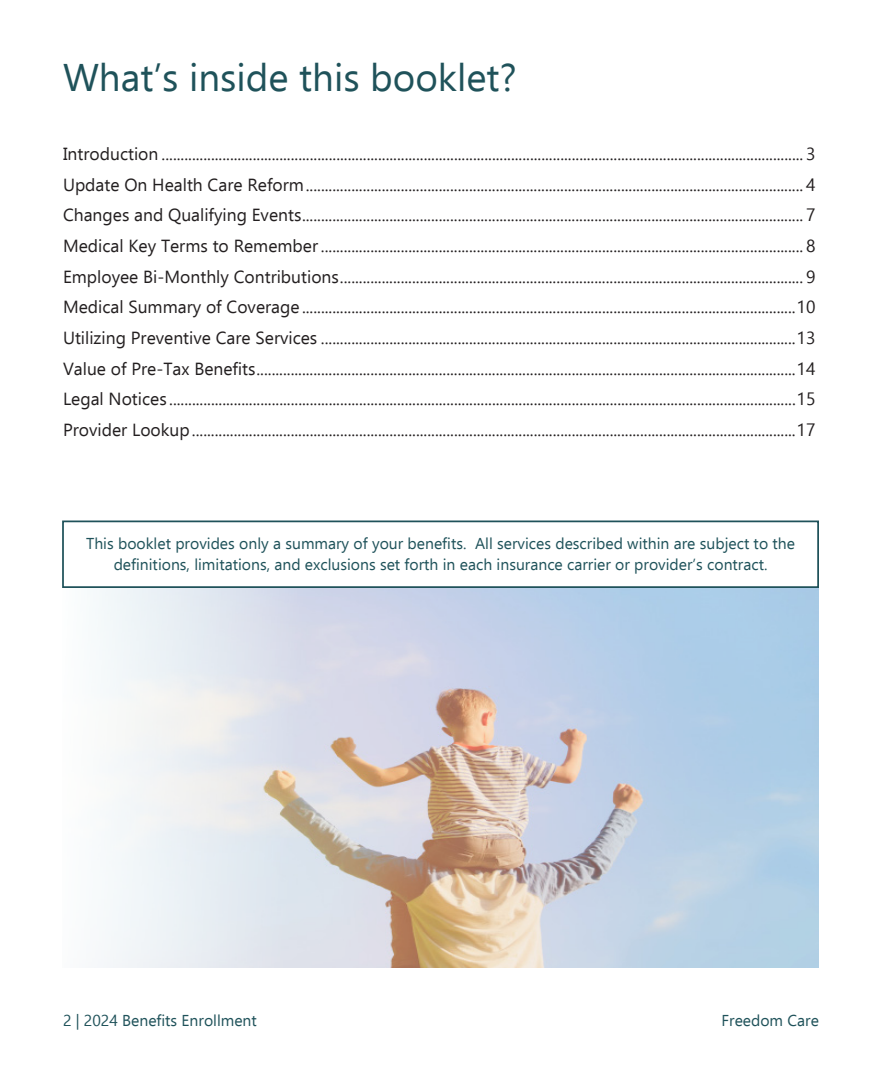
<style>
.page{position:relative;width:882px;height:1071px;background:#fff}
.page>*{position:absolute;margin:0;border:0;box-sizing:border-box;transform-origin:0 0}
.Paragraph_Style_1{font:38.5px "Ebrima";color:#1f525a}
.text{font:17.5px "Ebrima";color:#231f20}
.t1{font:15.75px/21px "Ebrima";color:#1f525a;text-align:center}
</style>
<div class="page">
<div style="left:62px;top:521px;width:757px;height:67px;border:2px solid #1f525a"></div>
<img style="left:96px;top:588px;width:722px;height:379px">
<p class="Paragraph_Style_1" style="left:63px;top:49px;width:455px">What’s inside this booklet?</p>
<p class="text" style="left:63px;top:141px;width:754px">Introduction ......................................................................................................................................................................... 3</p>
<p class="text" style="left:63px;top:172px;width:754px">Update On Health Care Reform................................................................................................................................... 4</p>
<p class="text" style="left:63px;top:202px;width:754px">Changes and Qualifying Events.................................................................................................................................... 7</p>
<p class="text" style="left:63px;top:233px;width:754px">Medical Key Terms to Remember ............................................................................................................................... 8</p>
<p class="text" style="left:63px;top:264px;width:754px">Employee Bi-Monthly Contributions.......................................................................................................................... 9</p>
<p class="text" style="left:63px;top:294px;width:754px">Medical Summary of Coverage ..................................................................................................................................10</p>
<p class="text" style="left:63px;top:325px;width:754px">Utilizing Preventive Care Services .............................................................................................................................13</p>
<p class="text" style="left:63px;top:355px;width:754px">Value of Pre-Tax Benefits..............................................................................................................................................14</p>
<p class="text" style="left:63px;top:386px;width:754px">Legal Notices .....................................................................................................................................................................15</p>
<p class="text" style="left:63px;top:417px;width:754px">Provider Lookup...............................................................................................................................................................17</p>
<p class="t1" style="left:86px;top:533px;width:710px">This booklet provides only a summary of your benefits. All services described within are subject to the definitions, limitations, and exclusions set forth in each insurance carrier or provider’s contract.</p>
<p class="t1" style="left:63px;top:1009px;width:195px">2 | 2024 Benefits Enrollment</p>
<p class="t1" style="left:722px;top:1009px;width:99px">Freedom Care</p>
</div>
